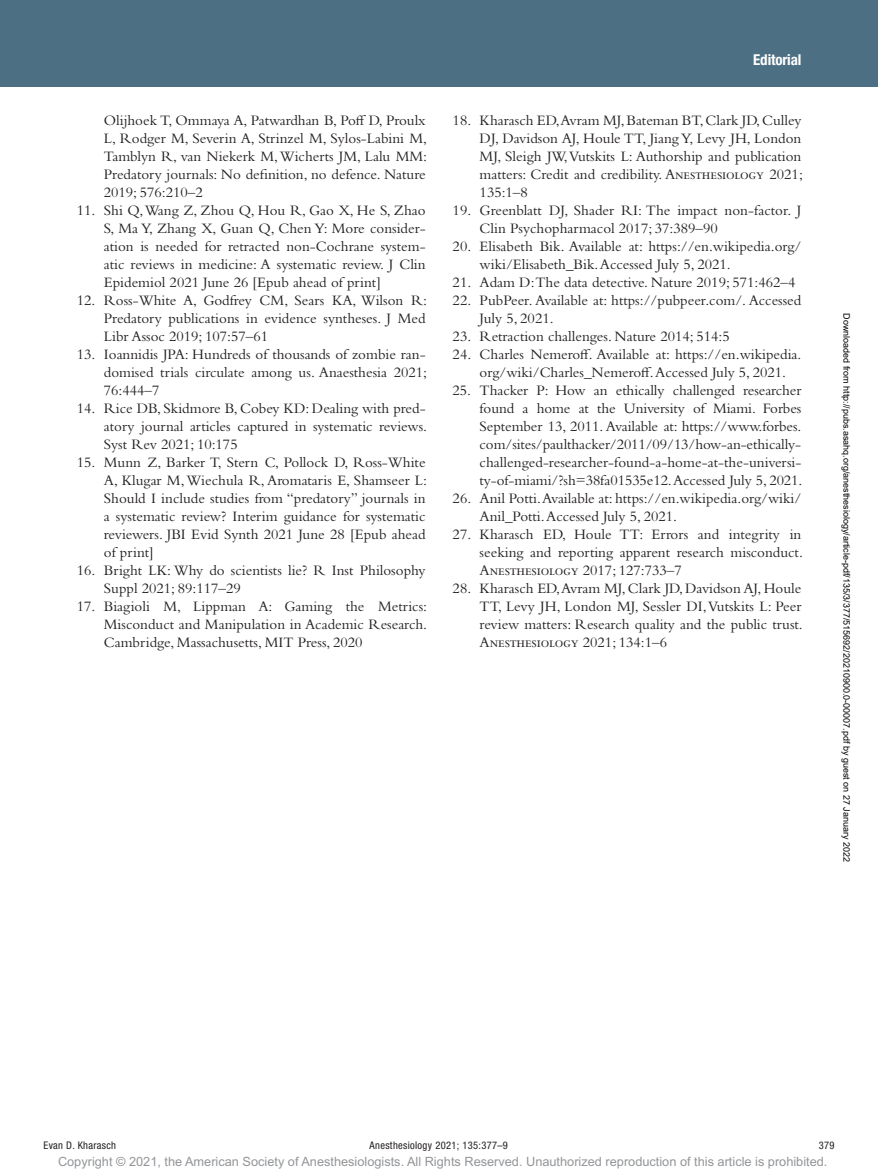
<style>
.page{position:relative;width:878px;height:1175px;background:#fff}
.page>*{position:absolute;margin:0;border:0;box-sizing:border-box;transform-origin:0 0}
.t1{font:15px/18px "Bembo Std";color:#231f20;text-align:justify}
.t2{font:700 condensed 15px "Helvetica Neue LT Std";color:#fff}
.t3{font:12.75px "Arial MT Std";color:#939598}
.t4{font:condensed 10.5px "Helvetica Neue LT Std";letter-spacing:.03em;color:#231f20}
.t5{font:9px "Arial";color:#000}
</style>
<div class="page">
<div style="left:0;top:0;width:878px;height:86px;background:#4d6f84"></div>
<p class="t1" style="left:104px;top:111px;width:325px">Olijhoek T, Ommaya A, Patwardhan B, Poff D, Proulx L, Rodger M, Severin A, Strinzel M, Sylos-Labini M, Tamblyn R, van Niekerk M, Wicherts JM, Lalu MM:<br>Predatory journals: No definition, no defence. Nature 2019; 576:210–2</p>
<p class="t1" style="left:104px;top:201px;width:323px;text-indent:-27px">11. Shi Q, Wang Z, Zhou Q, Hou R, Gao X, He S, Zhao S, Ma Y, Zhang X, Guan Q, Chen Y: More consider&shy;ation is needed for retracted non-Cochrane system&shy;atic reviews in medicine: A systematic review. J Clin Epidemiol 2021 June 26 [Epub ahead of print]</p>
<p class="t1" style="left:104px;top:291px;width:325px;text-indent:-27px">12. Ross-White A, Godfrey CM, Sears KA, Wilson R:<br>Predatory publications in evidence syntheses. J Med Libr Assoc 2019; 107:57–61</p>
<p class="t1" style="left:104px;top:345px;width:325px;text-indent:-27px">13. Ioannidis JPA: Hundreds of thousands of zombie ran&shy;domised trials circulate among us. Anaesthesia 2021; 76:444–7</p>
<p class="t1" style="left:104px;top:399px;width:325px;text-indent:-27px">14. Rice DB, Skidmore B, Cobey KD: Dealing with pred&shy;atory journal articles captured in systematic reviews.<br>Syst Rev 2021; 10:175</p>
<p class="t1" style="left:104px;top:453px;width:325px;text-indent:-27px">15. Munn Z, Barker T, Stern C, Pollock D, Ross-White A, Klugar M, Wiechula R, Aromataris E, Shamseer L:<br>Should I include studies from “predatory” journals in a systematic review? Interim guidance for systematic reviewers. JBI Evid Synth 2021 June 28 [Epub ahead of print]</p>
<p class="t1" style="left:104px;top:561px;width:323px;text-indent:-27px">16. Bright LK: Why do scientists lie? R Inst Philosophy<br>Suppl 2021; 89:117–29</p>
<p class="t1" style="left:104px;top:597px;width:325px;text-indent:-27px">17. Biagioli M, Lippman A: Gaming the Metrics:<br>Misconduct and Manipulation in Academic Research.<br>Cambridge, Massachusetts, MIT Press, 2020</p>
<p class="t2" style="left:753px;top:51px;width:50px">Editorial</p>
<p class="t1" style="left:479px;top:111px;width:325px;text-indent:-27px">18. Kharasch ED,Avram MJ, Bateman BT, Clark JD, Culley DJ, Davidson AJ, Houle TT, Jiang Y, Levy JH, London MJ, Sleigh JW, Vutskits L: Authorship and publication matters: Credit and credibility. Anesthesiology 2021; 135:1–8</p>
<p class="t1" style="left:479px;top:201px;width:323px;text-indent:-27px">19. Greenblatt DJ, Shader RI: The impact non-factor. J<br>Clin Psychopharmacol 2017; 37:389–90</p>
<p class="t1" style="left:479px;top:237px;width:323px;text-indent:-27px">20. Elisabeth Bik. Available at: https://en.wikipedia.org/ wiki/Elisabeth_Bik. Accessed July 5, 2021.</p>
<p class="t1" style="left:452px;top:273px;width:344px">21. Adam D:The data detective. Nature 2019; 571:462–4</p>
<p class="t1" style="left:479px;top:291px;width:323px;text-indent:-27px">22. PubPeer. Available at: https://pubpeer.com/. Accessed<br>July 5, 2021.</p>
<p class="t1" style="left:452px;top:327px;width:278px">23. Retraction challenges. Nature 2014; 514:5</p>
<p class="t1" style="left:479px;top:345px;width:323px;text-indent:-27px">24. Charles Nemeroff. Available at: https://en.wikipedia. org/wiki/Charles_Nemeroff. Accessed July 5, 2021.</p>
<p class="t1" style="left:479px;top:381px;width:324px;text-indent:-27px">25. Thacker P: How an ethically challenged researcher found a home at the University of Miami. Forbes September 13, 2011. Available at: https://www.forbes. com/sites/paulthacker/2011/09/13/how-an-ethically&shy;challenged-researcher-found-a-home-at-the-universi&shy;ty-of-miami/?sh=38fa01535e12. Accessed July 5, 2021.</p>
<p class="t1" style="left:479px;top:489px;width:323px;text-indent:-27px">26. Anil Potti. Available at: https://en.wikipedia.org/wiki/<br>Anil_Potti. Accessed July 5, 2021.</p>
<p class="t1" style="left:479px;top:525px;width:325px;text-indent:-27px">27. Kharasch ED, Houle TT: Errors and integrity in seeking and reporting apparent research misconduct.<br>Anesthesiology 2017; 127:733–7</p>
<p class="t1" style="left:479px;top:579px;width:325px;text-indent:-27px">28. Kharasch ED, Avram MJ, Clark JD, Davidson AJ, Houle TT, Levy JH, London MJ, Sessler DI, Vutskits L: Peer review matters: Research quality and the public trust.<br>Anesthesiology 2021; 134:1–6</p>
<p class="t5" style="left:850px;top:313px;width:550px;rotate:90deg">Downloaded from http://pubs.asahq.org/anesthesiology/article-pdf/135/3/377/515692/20210900.0-00007.pdf by guest on 27 January 2022</p>
<p class="t4" style="left:44px;top:1139px;width:74px">Evan D. Kharasch</p>
<p class="t4" style="left:369px;top:1139px;width:140px">Anesthesiology 2021; 135:377–9</p>
<p class="t4" style="left:818px;top:1139px;width:17px">379</p>
<p class="t3" style="left:58px;top:1154px;width:771px">Copyright © 2021, the American Society of Anesthesiologists. All Rights Reserved. Unauthorized reproduction of this article is prohibited.</p>
</div>
